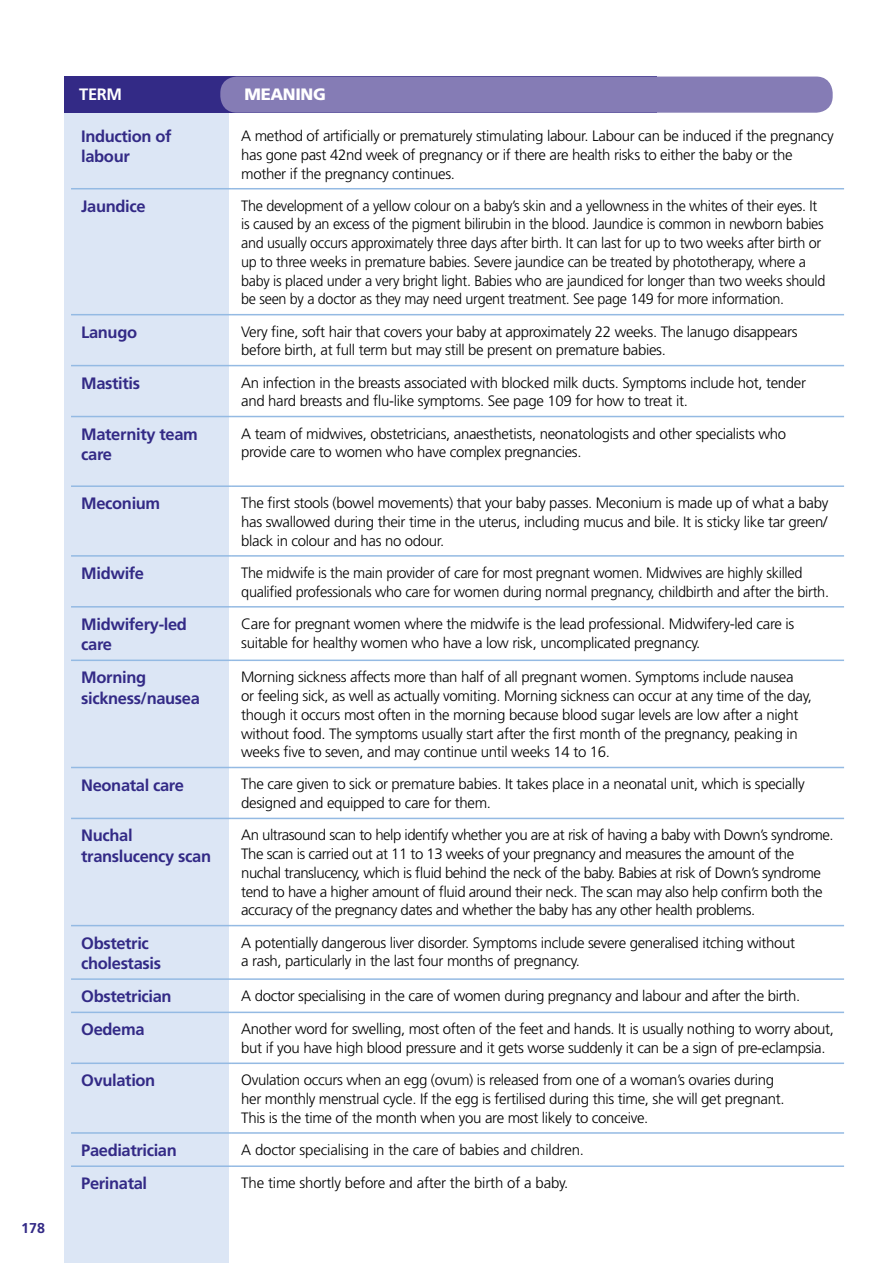
<style>
.page{position:relative;width:893px;height:1263px;background:#fff}
.page>*{position:absolute;margin:0;border:0;box-sizing:border-box;transform-origin:0 0}
.t1{font:700 16.5px/20.2px "Frutiger";letter-spacing:-.02em;color:#332a86}
.t2{font:900 16.5px "Frutiger";letter-spacing:-.02em;color:#fff}
.t3{font:700 16.5px "Frutiger";color:#fff}
.t4{font:300 15px/18.8px "Frutiger";letter-spacing:-.02em;color:#000}
.t5{font:300 15px/18.8px "Frutiger";letter-spacing:-.02em;color:#000;scale:.96 1}
.t6{font:700 14.25px "Frutiger";color:#332a86}
</style>
<div class="page">
<div style="left:64px;top:105px;width:164px;height:1158px;background:#dce6f5"></div>
<hr style="left:71px;top:314px;width:160px;height:1px;background:#94bae3">
<hr style="left:231px;top:314px;width:613px;height:1px;background:#94bae3">
<hr style="left:71px;top:365px;width:160px;height:1px;background:#94bae3">
<hr style="left:231px;top:365px;width:613px;height:1px;background:#94bae3">
<hr style="left:71px;top:416px;width:160px;height:1px;background:#94bae3">
<hr style="left:231px;top:416px;width:613px;height:1px;background:#94bae3">
<hr style="left:71px;top:485px;width:160px;height:2px;background:#94bae3">
<hr style="left:231px;top:485px;width:613px;height:2px;background:#94bae3">
<hr style="left:71px;top:555px;width:160px;height:2px;background:#94bae3">
<hr style="left:231px;top:555px;width:613px;height:2px;background:#94bae3">
<hr style="left:71px;top:606px;width:160px;height:1px;background:#94bae3">
<hr style="left:231px;top:606px;width:613px;height:1px;background:#94bae3">
<hr style="left:71px;top:659px;width:160px;height:2px;background:#94bae3">
<hr style="left:231px;top:659px;width:613px;height:2px;background:#94bae3">
<hr style="left:71px;top:767px;width:160px;height:1px;background:#94bae3">
<hr style="left:231px;top:767px;width:613px;height:1px;background:#94bae3">
<hr style="left:71px;top:818px;width:160px;height:1px;background:#94bae3">
<hr style="left:231px;top:818px;width:613px;height:1px;background:#94bae3">
<hr style="left:71px;top:925px;width:160px;height:1px;background:#94bae3">
<hr style="left:231px;top:925px;width:613px;height:1px;background:#94bae3">
<hr style="left:71px;top:978px;width:160px;height:2px;background:#94bae3">
<hr style="left:231px;top:978px;width:613px;height:2px;background:#94bae3">
<hr style="left:71px;top:1011px;width:160px;height:2px;background:#94bae3">
<hr style="left:231px;top:1011px;width:613px;height:2px;background:#94bae3">
<hr style="left:71px;top:1062px;width:160px;height:2px;background:#94bae3">
<hr style="left:231px;top:1062px;width:613px;height:2px;background:#94bae3">
<hr style="left:71px;top:1132px;width:160px;height:2px;background:#94bae3">
<hr style="left:231px;top:1132px;width:613px;height:2px;background:#94bae3">
<hr style="left:71px;top:1165px;width:160px;height:2px;background:#94bae3">
<hr style="left:231px;top:1165px;width:613px;height:2px;background:#94bae3">
<hr style="left:71px;top:188px;width:160px;height:1px;background:#94bae3">
<hr style="left:231px;top:188px;width:613px;height:1px;background:#94bae3">
<div style="left:64px;top:77px;width:168px;height:36px;background:#332a86"></div>
<div style="left:220px;top:77px;width:613px;height:36px;background:#857cb5;border-radius:16px"></div>
<p class="t6" style="left:21px;top:1220px;width:25px">178</p>
<p class="t3" style="left:79px;top:85px;width:44px">TERM</p>
<p class="t2" style="left:245px;top:84px;width:83px">MEANING</p>
<p class="t1" style="left:81px;top:126px;width:92px">Induction of labour</p>
<p class="t4" style="left:241px;top:126px;width:594px">A method of artificially or prematurely stimulating labour. Labour can be induced if the pregnancy has gone past 42nd week of pregnancy or if there are health risks to either the baby or the mother if the pregnancy continues.</p>
<p class="t1" style="left:81px;top:196px;width:66px">Jaundice</p>
<p class="t5" style="left:241px;top:196px;width:610px">The development of a yellow colour on a baby’s skin and a yellowness in the whites of their eyes. It is caused by an excess of the pigment bilirubin in the blood. Jaundice is common in newborn babies and usually occurs approximately three days after birth. It can last for up to two weeks after birth or up to three weeks in premature babies. Severe jaundice can be treated by phototherapy, where a baby is placed under a very bright light. Babies who are jaundiced for longer than two weeks should be seen by a doctor as they may need urgent treatment. See page 149 for more information.</p>
<p class="t1" style="left:81px;top:322px;width:57px">Lanugo</p>
<p class="t4" style="left:241px;top:322px;width:558px">Very fine, soft hair that covers your baby at approximately 22 weeks. The lanugo disappears before birth, at full term but may still be present on premature babies.</p>
<p class="t1" style="left:81px;top:373px;width:60px">Mastitis</p>
<p class="t4" style="left:241px;top:373px;width:566px">An infection in the breasts associated with blocked milk ducts. Symptoms include hot, tender and hard breasts and flu-like symptoms. See page 109 for how to treat it.</p>
<p class="t1" style="left:81px;top:424px;width:118px">Maternity team care</p>
<p class="t4" style="left:241px;top:424px;width:546px">A team of midwives, obstetricians, anaesthetists, neonatologists and other specialists who provide care to women who have complex pregnancies.</p>
<p class="t1" style="left:81px;top:493px;width:81px">Meconium</p>
<p class="t4" style="left:241px;top:494px;width:589px;text-align:justify">The first stools (bowel movements) that your baby passes. Meconium is made up of what a baby has swallowed during their time in the uterus, including mucus and bile. It is sticky like tar green/ black in colour and has no odour.</p>
<p class="t1" style="left:81px;top:563px;width:64px">Midwife</p>
<p class="t4" style="left:241px;top:563px;width:589px">The midwife is the main provider of care for most pregnant women. Midwives are highly skilled qualified professionals who care for women during normal pregnancy, childbirth and after the birth.</p>
<p class="t1" style="left:81px;top:614px;width:107px">Midwifery-led care</p>
<p class="t4" style="left:241px;top:614px;width:555px">Care for pregnant women where the midwife is the lead professional. Midwifery-led care is suitable for healthy women who have a low risk, uncomplicated pregnancy.</p>
<p class="t1" style="left:81px;top:667px;width:120px">Morning sickness/nausea</p>
<p class="t4" style="left:241px;top:668px;width:572px">Morning sickness affects more than half of all pregnant women. Symptoms include nausea<br>or feeling sick, as well as actually vomiting. Morning sickness can occur at any time of the day, though it occurs most often in the morning because blood sugar levels are low after a night without food. The symptoms usually start after the first month of the pregnancy, peaking in weeks five to seven, and may continue until weeks 14 to 16.</p>
<p class="t1" style="left:81px;top:774px;width:104px">Neonatal care</p>
<p class="t4" style="left:241px;top:775px;width:565px">The care given to sick or premature babies. It takes place in a neonatal unit, which is specially designed and equipped to care for them.</p>
<p class="t1" style="left:81px;top:825px;width:131px">Nuchal translucency scan</p>
<p class="t4" style="left:241px;top:826px;width:594px">An ultrasound scan to help identify whether you are at risk of having a baby with Down’s syndrome.<br>The scan is carried out at 11 to 13 weeks of your pregnancy and measures the amount of the nuchal translucency, which is fluid behind the neck of the baby. Babies at risk of Down’s syndrome tend to have a higher amount of fluid around their neck. The scan may also help confirm both the accuracy of the pregnancy dates and whether the baby has any other health problems.</p>
<p class="t1" style="left:81px;top:933px;width:81px">Obstetric cholestasis</p>
<p class="t4" style="left:241px;top:933px;width:556px">A potentially dangerous liver disorder. Symptoms include severe generalised itching without a rash, particularly in the last four months of pregnancy.</p>
<p class="t1" style="left:81px;top:986px;width:92px">Obstetrician</p>
<p class="t4" style="left:241px;top:986px;width:561px">A doctor specialising in the care of women during pregnancy and labour and after the birth.</p>
<p class="t1" style="left:81px;top:1019px;width:65px">Oedema</p>
<p class="t4" style="left:241px;top:1020px;width:594px">Another word for swelling, most often of the feet and hands. It is usually nothing to worry about, but if you have high blood pressure and it gets worse suddenly it can be a sign of pre-eclampsia.</p>
<p class="t1" style="left:81px;top:1070px;width:76px">Ovulation</p>
<p class="t4" style="left:241px;top:1071px;width:545px">Ovulation occurs when an egg (ovum) is released from one of a woman’s ovaries during her monthly menstrual cycle. If the egg is fertilised during this time, she will get pregnant.<br>This is the time of the month when you are most likely to conceive.</p>
<p class="t1" style="left:81px;top:1140px;width:97px">Paediatrician</p>
<p class="t4" style="left:241px;top:1140px;width:344px">A doctor specialising in the care of babies and children.</p>
<p class="t1" style="left:81px;top:1173px;width:67px">Perinatal</p>
<p class="t4" style="left:241px;top:1173px;width:329px">The time shortly before and after the birth of a baby.</p>
</div>
